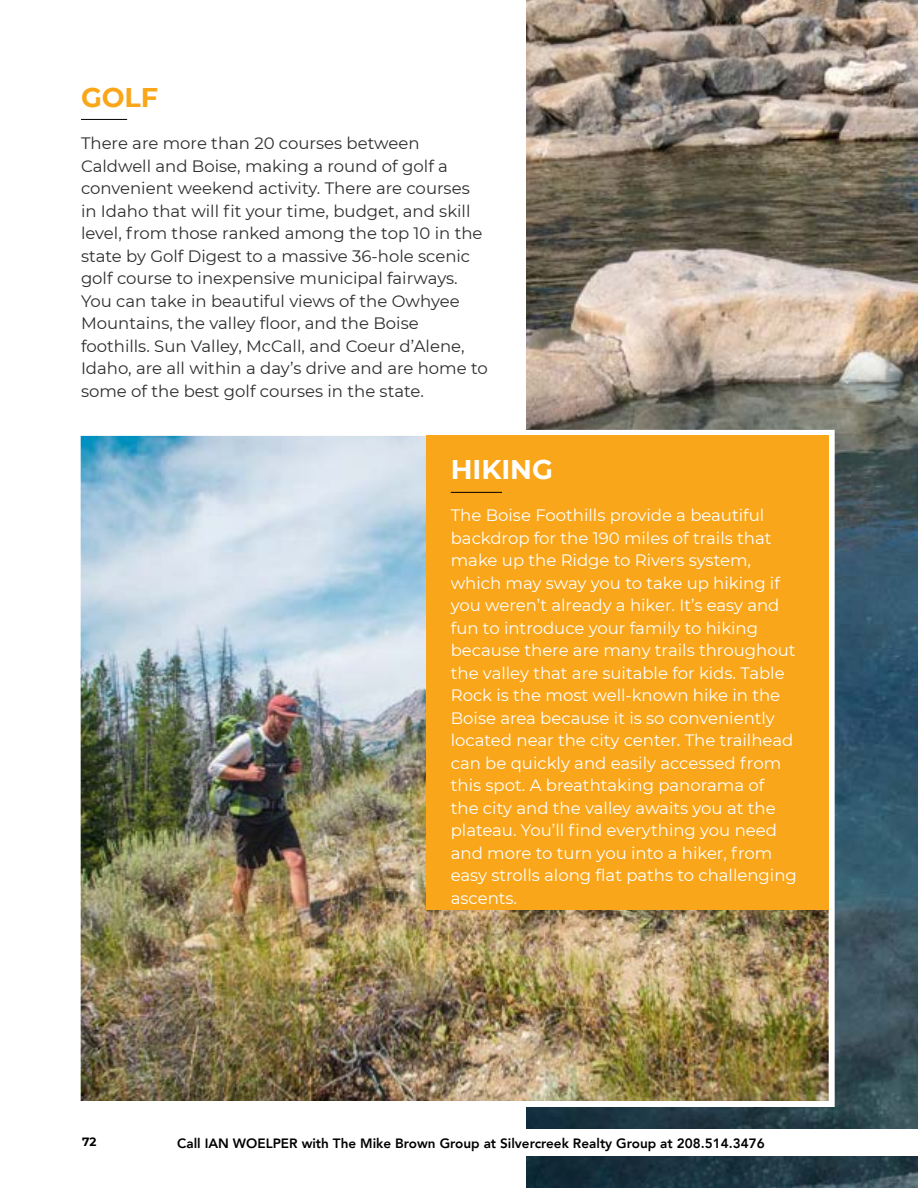
<style>
.page{position:relative;width:918px;height:1188px;background:#fff}
.page>*{position:absolute;margin:0;border:0;box-sizing:border-box;transform-origin:0 0}
.t1{font:700 27px "Montserrat";color:#fff}
.t2{font:700 27px "Montserrat";color:#faa61a}
.t3{font:16.5px/22.5px "Montserrat";color:#fff}
.t4{font:16.5px/22.5px "Montserrat";color:#2e2e2e}
.t5{font:800 13.5px "Avenir";color:#000}
.t6{font:700 12px "Montserrat";color:#000}
.s1{font-weight:400}
</style>
<div class="page">
<img style="left:527px;top:0;width:391px;height:1188px">
<img style="left:82px;top:437px;width:746px;height:663px">
<div style="left:75px;top:430px;width:760px;height:677px;border:6px solid #fff"></div>
<div style="left:426px;top:436px;width:402px;height:474px;background:#faa61a"></div>
<hr style="left:451px;top:492px;width:51px;height:1px;background:#000">
<hr style="left:81px;top:119px;width:46px;height:1px;background:#000">
<div style="left:108px;top:1129px;width:810px;height:27px;background:#fff"></div>
<h1 class="t2" style="left:81px;top:78px;width:79px">GOLF</h1>
<p class="t4" style="left:81px;top:132px;width:408px">There are more than 20 courses between Caldwell and Boise, making a round of golf a convenient weekend activity. There are courses in Idaho that will fit your time, budget, and skill level, from those ranked among the top 10 in the state by Golf Digest to a massive 36-hole scenic golf course to inexpensive municipal fairways.<br>You can take in beautiful views of the Owhyee Mountains, the valley floor, and the Boise foothills. Sun Valley, McCall, and Coeur d’Alene, Idaho, are all within a day’s drive and are home to some of the best golf courses in the state.</p>
<h1 class="t1" style="left:451px;top:450px;width:104px">HIKING</h1>
<p class="t3" style="left:451px;top:504px;width:348px">The Boise Foothills provide a beautiful backdrop for the 190 miles of trails that make up the Ridge to Rivers system, which may sway you to take up hiking if you weren’t already a hiker. It’s easy and fun to introduce your family to hiking because there are many trails throughout the valley that are suitable for kids. Table Rock is the most well-known hike in the Boise area because it is so conveniently located near the city center. The trailhead can be quickly and easily accessed from this spot. A breathtaking panorama of<br>the city and the valley awaits you at the plateau. You’ll find everything you need and more to turn you into a hiker, from easy strolls along flat paths to challenging ascents.</p>
<p class="t6" style="left:82px;top:1133px;width:16px">72</p>
<p class="t6" style="left:125px;top:1133px;width:279px"><span class="s1">Visit</span> www.SteinwaldGroup.com <span class="s1">to learn more</span></p>
<p class="t5" style="left:177px;top:1133px;width:589px">Call IAN WOELPER with The Mike Brown Group at Silvercreek Realty Group at 208.514.3476</p>
</div>
